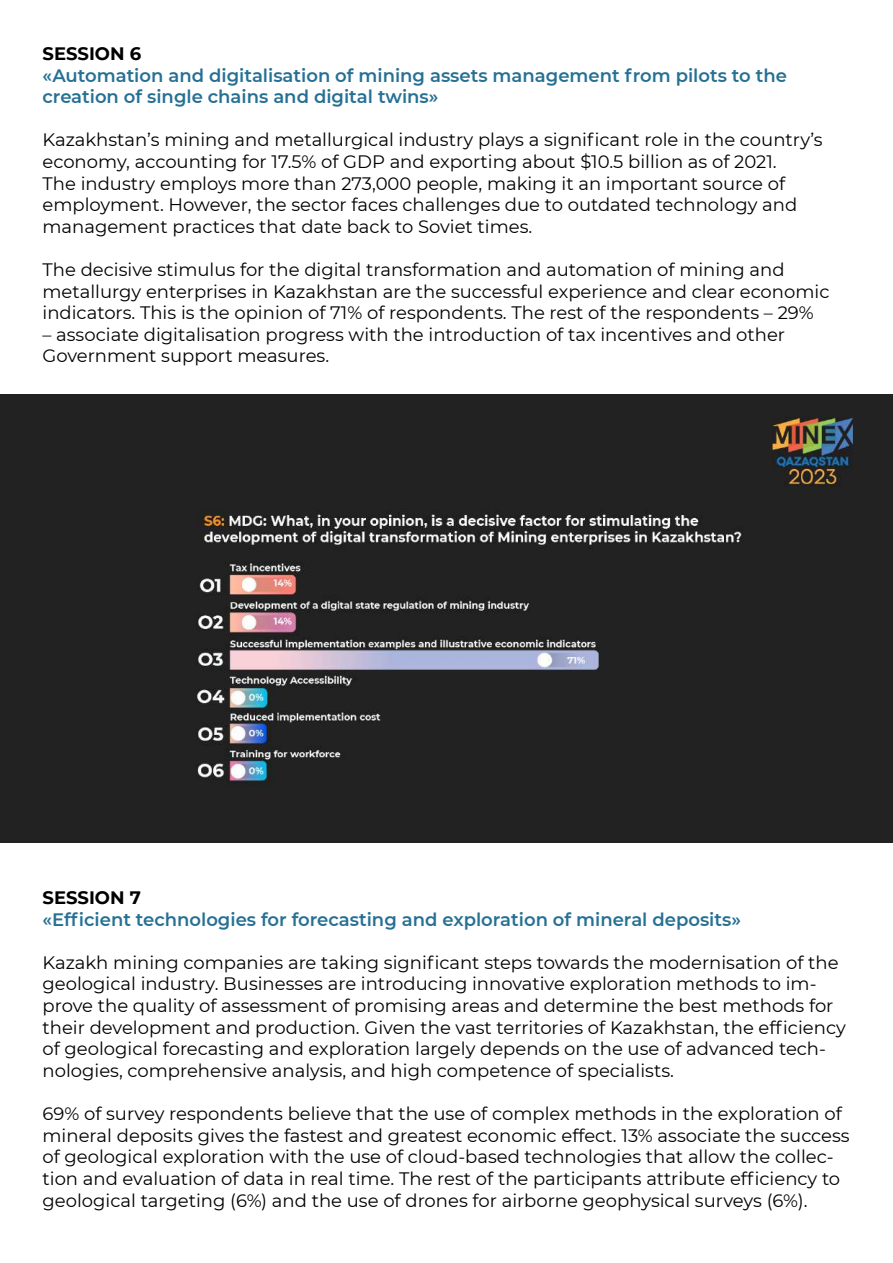
<style>
.page{position:relative;width:893px;height:1263px;background:#fff}
.page>*{position:absolute;margin:0;border:0;box-sizing:border-box;transform-origin:0 0}
.t1{font:18px/21.6px "Montserrat";color:#000}
.t2{font:600 18px/21.6px "Montserrat";color:#267094}
.t3{font:700 18px "Montserrat";color:#000}
</style>
<div class="page">
<img style="left:0;top:394px;width:893px;height:449px">
<p class="t3" style="left:43px;top:41px;width:100px">SESSION 6</p>
<p class="t2" style="left:43px;top:64px;width:746px">«Automation and digitalisation of mining assets management from pilots to the creation of single chains and digital twins»</p>
<p class="t1" style="left:43px;top:129px;width:782px">Kazakhstan’s mining and metallurgical industry plays a significant role in the country’s economy, accounting for 17.5% of GDP and exporting about $10.5 billion as of 2021.<br>The industry employs more than 273,000 people, making it an important source of employment. However, the sector faces challenges due to outdated technology and management practices that date back to Soviet times.</p>
<p class="t1" style="left:43px;top:258px;width:788px">The decisive stimulus for the digital transformation and automation of mining and metallurgy enterprises in Kazakhstan are the successful experience and clear economic indicators. This is the opinion of 71% of respondents. The rest of the respondents – 29%</p>
<p class="t1" style="left:43px;top:323px;width:744px">– associate digitalisation progress with the introduction of tax incentives and other<br>Government support measures.</p>
<p class="t3" style="left:43px;top:885px;width:100px">SESSION 7</p>
<p class="t2" style="left:43px;top:908px;width:700px">«Efficient technologies for forecasting and exploration of mineral deposits»</p>
<p class="t1" style="left:43px;top:951px;width:805px">Kazakh mining companies are taking significant steps towards the modernisation of the geological industry. Businesses are introducing innovative exploration methods to im&shy;prove the quality of assessment of promising areas and determine the best methods for their development and production. Given the vast territories of Kazakhstan, the efficiency of geological forecasting and exploration largely depends on the use of advanced tech&shy;nologies, comprehensive analysis, and high competence of specialists.</p>
<p class="t1" style="left:43px;top:1102px;width:809px">69% of survey respondents believe that the use of complex methods in the exploration of mineral deposits gives the fastest and greatest economic effect. 13% associate the success of geological exploration with the use of cloud-based technologies that allow the collec&shy;tion and evaluation of data in real time. The rest of the participants attribute efficiency to geological targeting (6%) and the use of drones for airborne geophysical surveys (6%).</p>
</div>
